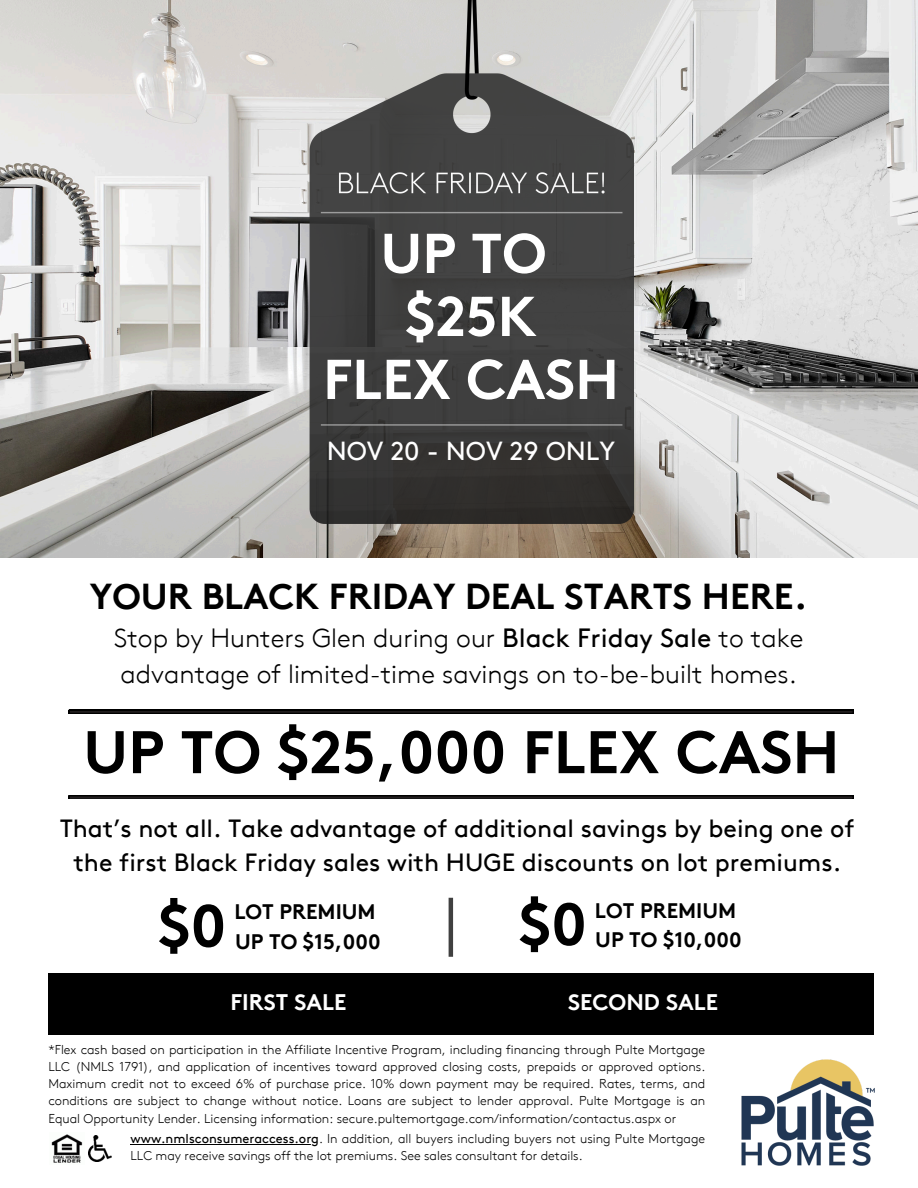
<style>
.page{position:relative;width:918px;height:1188px;background:#fff}
.page>*{position:absolute;margin:0;border:0;box-sizing:border-box;transform-origin:0 0}
.t1{font:700 60px "Brown TT";color:#000}
.t2{font:700 56.1px/63px "Brown TT";color:#fff;text-align:center}
.t3{font:700 36px "Brown TT";color:#000}
.t4{font:300 26.4px/36px "Brown TT";color:#000}
.t5{font:26.1px "Brown TT";color:#fff}
.t6{font:24.9px/33.8px "Brown TT";color:#000;text-align:center}
.t7{font:700 22.5px "Brown TT";color:#fff}
.t8{font:700 21px "Brown TT";color:#000}
.t9{font:300 12.9px/17.2px "Brown TT";color:#000;text-align:justify}
.s1{font-weight:400}
</style>
<div class="page">
<img style="left:0;top:0;width:918px;height:558px">
<svg style="left:69px;top:710px;width:785px;height:3px;background:#121011"></svg>
<svg style="left:69px;top:795px;width:785px;height:4px;background:#131112"></svg>
<img style="left:309px;top:0;width:324px;height:523px">
<div style="left:49px;top:974px;width:825px;height:61px;background:#000"></div>
<hr style="left:449px;top:898px;width:4px;height:59px;background:#404040">
<img style="left:741px;top:1059px;width:134px;height:107px">
<img style="left:51px;top:1134px;width:32px;height:29px">
<img style="left:89px;top:1136px;width:22px;height:26px">
<hr style="left:131px;top:1144px;width:188px;height:1px;background:#000">
<p class="t2" style="left:323px;top:227px;width:297px">UP TO $25K<br>FLEX CASH</p>
<h4 class="t5" style="left:327px;top:441px;width:290px">NOV 20 - NOV 29 ONLY</h4>
<h3 class="t3" style="left:90px;top:582px;width:719px">YOUR BLACK FRIDAY DEAL STARTS HERE.</h3>
<h1 class="t4" style="left:114px;top:623px;width:691px">Stop by Hunters Glen during our <span class="s1">Black Friday Sale</span> to take advantage of limited-time savings on to-be-built homes.</h1>
<h2 class="t1" style="left:83px;top:728px;width:758px">UP TO $25,000 FLEX CASH</h2>
<p class="t6" style="left:60px;top:814px;width:796px">That’s not all. Take advantage of additional savings by being one of the first Black Friday sales with HUGE discounts on lot premiums.</p>
<h5 class="t1" style="left:158px;top:902px;width:70px">$0</h5>
<h5 class="t8" style="left:234px;top:904px;width:143px">LOT PREMIUM</h5>
<h1 class="t8" style="left:235px;top:933px;width:147px">UP TO $15,000</h1>
<h5 class="t1" style="left:519px;top:900px;width:70px">$0</h5>
<h5 class="t8" style="left:595px;top:902px;width:143px">LOT PREMIUM</h5>
<h5 class="t8" style="left:595px;top:931px;width:148px">UP TO $10,000</h5>
<h4 class="t7" style="left:231px;top:993px;width:118px">FIRST SALE</h4>
<h1 class="t7" style="left:568px;top:993px;width:151px">SECOND SALE</h1>
<h5 class="t9" style="left:48px;top:1042px;width:658px">*Flex cash based on participation in the Affiliate Incentive Program, including financing through Pulte Mortgage LLC (NMLS 1791), and application of incentives toward approved closing costs, prepaids or approved options.<br>Maximum credit not to exceed 6% of purchase price. 10% down payment may be required. Rates, terms, and conditions are subject to change without notice. Loans are subject to lender approval. Pulte Mortgage is an Equal Opportunity Lender. Licensing information: secure.pultemortgage.com/information/contactus.aspx or</h5>
<p class="t9" style="left:131px;top:1131px;width:576px"><span class="s1">www.nmlsconsumeraccess.org</span>. In addition, all buyers including buyers not using Pulte Mortgage<br>LLC may receive savings off the lot premiums. See sales consultant for details.</p>
</div>
